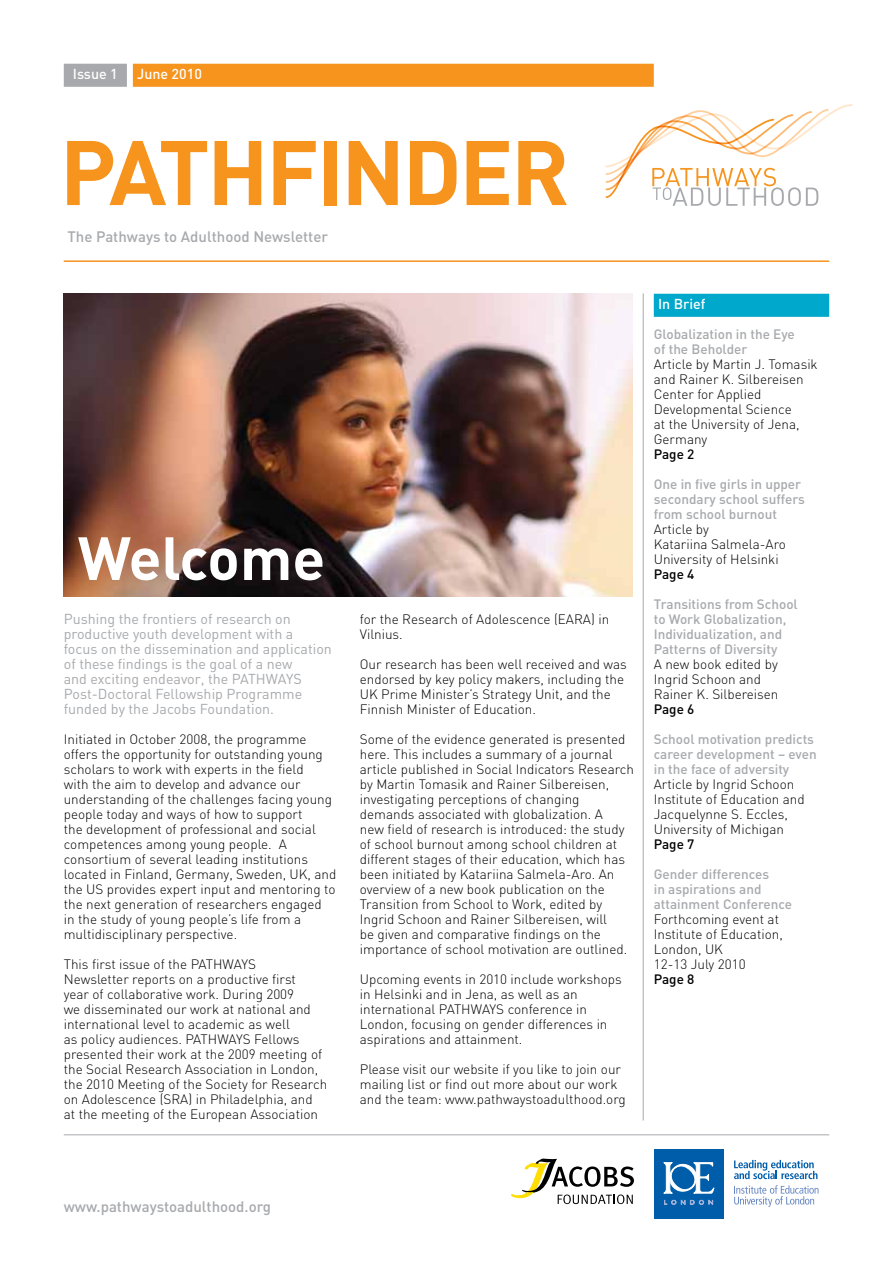
<style>
.page{position:relative;width:893px;height:1263px;background:#fff}
.page>*{position:absolute;margin:0;border:0;box-sizing:border-box;transform-origin:0 0}
.t1{font:700 90px "DIN";letter-spacing:-.03em;color:#f7941e}
.t2{font:700 60px "DIN";letter-spacing:-.01em;color:#fff}
.t3{font:500 15px "DIN";color:#a7a9ac}
.t4{font:14.25px/15px "DIN";color:#a7a9ac}
.t5{font:500 14.25px "DIN";color:#fff}
.t6{font:300 13.5px/15px "DIN";color:#000}
.t7{font:500 13.5px/15px "DIN";color:#a7a9ac}
.t8{font:500 13.5px "DIN";color:#000}
</style>
<div class="page">
<div style="left:64px;top:64px;width:63px;height:23px;background:#a7a9ac"></div>
<div style="left:133px;top:64px;width:521px;height:23px;background:#f7941e"></div>
<svg style="left:605px;top:104px;width:248px;height:102px"></svg>
<div style="left:654px;top:294px;width:175px;height:23px;background:#00a8cb"></div>
<svg style="left:512px;top:1158px;width:122px;height:46px"></svg>
<div style="left:654px;top:1149px;width:69px;height:69px;background:#005daa"></div>
<svg style="left:664px;top:1200px;width:49px;height:5px"></svg>
<svg style="left:664px;top:1162px;width:50px;height:32px"></svg>
<svg style="left:734px;top:1160px;width:83px;height:19px"></svg>
<svg style="left:734px;top:1185px;width:84px;height:22px"></svg>
<hr style="left:64px;top:1134px;width:765px;height:1px;background:#a7a9ac">
<hr style="left:643px;top:293px;width:1px;height:827px;background:#a7a9ac">
<hr style="left:64px;top:260px;width:765px;height:2px;background:#f7941e">
<img style="left:64px;top:293px;width:568px;height:304px">
<p class="t5" style="left:73px;top:65px;width:47px">Issue 1</p>
<p class="t5" style="left:137px;top:65px;width:66px">June 2010</p>
<h1 class="t1" style="left:60px;top:114px;width:511px">PATHFINDER</h1>
<p class="t3" style="left:68px;top:227px;width:262px">The Pathways to Adulthood Newsletter</p>
<h2 class="t2" style="left:78px;top:519px;width:249px">Welcome</h2>
<p class="t4" style="left:64px;top:611px;width:270px">Pushing the frontiers of research on productive youth development with a<br>focus on the dissemination and application of these findings is the goal of a new<br>and exciting endeavor, the PATHWAYS Post-Doctoral Fellowship Programme funded by the Jacobs Foundation.</p>
<p class="t6" style="left:64px;top:732px;width:274px">Initiated in October 2008, the programme offers the opportunity for outstanding young scholars to work with experts in the field<br>with the aim to develop and advance our understanding of the challenges facing young people today and ways of how to support<br>the development of professional and social competences among young people. A consortium of several leading institutions located in Finland, Germany, Sweden, UK, and the US provides expert input and mentoring to the next generation of researchers engaged<br>in the study of young people’s life from a multidisciplinary perspective.</p>
<p class="t6" style="left:64px;top:956px;width:265px">This first issue of the PATHWAYS<br>Newsletter reports on a productive first<br>year of collaborative work. During 2009<br>we disseminated our work at national and international level to academic as well<br>as policy audiences. PATHWAYS Fellows presented their work at the 2009 meeting of the Social Research Association in London, the 2010 Meeting of the Society for Research on Adolescence (SRA) in Philadelphia, and at the meeting of the European Association</p>
<p class="t6" style="left:360px;top:611px;width:251px">for the Research of Adolescence (EARA) in<br>Vilnius.</p>
<p class="t6" style="left:360px;top:656px;width:268px">Our research has been well received and was endorsed by key policy makers, including the UK Prime Minister’s Strategy Unit, and the Finnish Minister of Education.</p>
<p class="t6" style="left:360px;top:731px;width:276px">Some of the evidence generated is presented here. This includes a summary of a journal article published in Social Indicators Research by Martin Tomasik and Rainer Silbereisen, investigating perceptions of changing demands associated with globalization. A<br>new field of research is introduced: the study of school burnout among school children at different stages of their education, which has been initiated by Katariina Salmela-Aro. An overview of a new book publication on the Transition from School to Work, edited by Ingrid Schoon and Rainer Silbereisen, will<br>be given and comparative findings on the importance of school motivation are outlined.</p>
<p class="t6" style="left:360px;top:971px;width:264px">Upcoming events in 2010 include workshops in Helsinki and in Jena, as well as an international PATHWAYS conference in London, focusing on gender differences in aspirations and attainment.</p>
<p class="t6" style="left:360px;top:1061px;width:267px">Please visit our website if you like to join our mailing list or find out more about our work and the team: www.pathwaystoadulthood.org</p>
<p class="t5" style="left:658px;top:295px;width:49px">In Brief</p>
<p class="t7" style="left:654px;top:326px;width:142px">Globalization in the Eye of the Beholder</p>
<p class="t6" style="left:654px;top:357px;width:165px">Article by Martin J. Tomasik and Rainer K. Silbereisen<br>Center for Applied<br>Developmental Science<br>at the University of Jena,<br>Germany</p>
<p class="t8" style="left:654px;top:445px;width:42px">Page 2</p>
<p class="t7" style="left:654px;top:476px;width:153px">One in five girls in upper secondary school suffers from school burnout</p>
<p class="t6" style="left:654px;top:521px;width:134px">Article by<br>Katariina Salmela-Aro<br>University of Helsinki</p>
<p class="t8" style="left:654px;top:565px;width:42px">Page 4</p>
<p class="t7" style="left:654px;top:596px;width:146px">Transitions from School to Work Globalization,<br>Individualization, and<br>Patterns of Diversity</p>
<p class="t6" style="left:654px;top:656px;width:126px">A new book edited by<br>Ingrid Schoon and<br>Rainer K. Silbereisen</p>
<p class="t8" style="left:654px;top:700px;width:42px">Page 6</p>
<p class="t7" style="left:654px;top:731px;width:164px">School motivation predicts career development – even in the face of adversity</p>
<p class="t6" style="left:654px;top:776px;width:152px">Article by Ingrid Schoon<br>Institute of Education and<br>Jacquelynne S. Eccles,<br>University of Michigan</p>
<p class="t8" style="left:654px;top:835px;width:42px">Page 7</p>
<p class="t7" style="left:654px;top:866px;width:140px">Gender differences<br>in aspirations and attainment Conference</p>
<p class="t6" style="left:654px;top:911px;width:131px">Forthcoming event at<br>Institute of Education,<br>London, UK<br>12-13 July 2010</p>
<p class="t8" style="left:654px;top:970px;width:42px">Page 8</p>
<p class="t3" style="left:64px;top:1196px;width:209px">www.pathwaystoadulthood.org</p>
</div>
